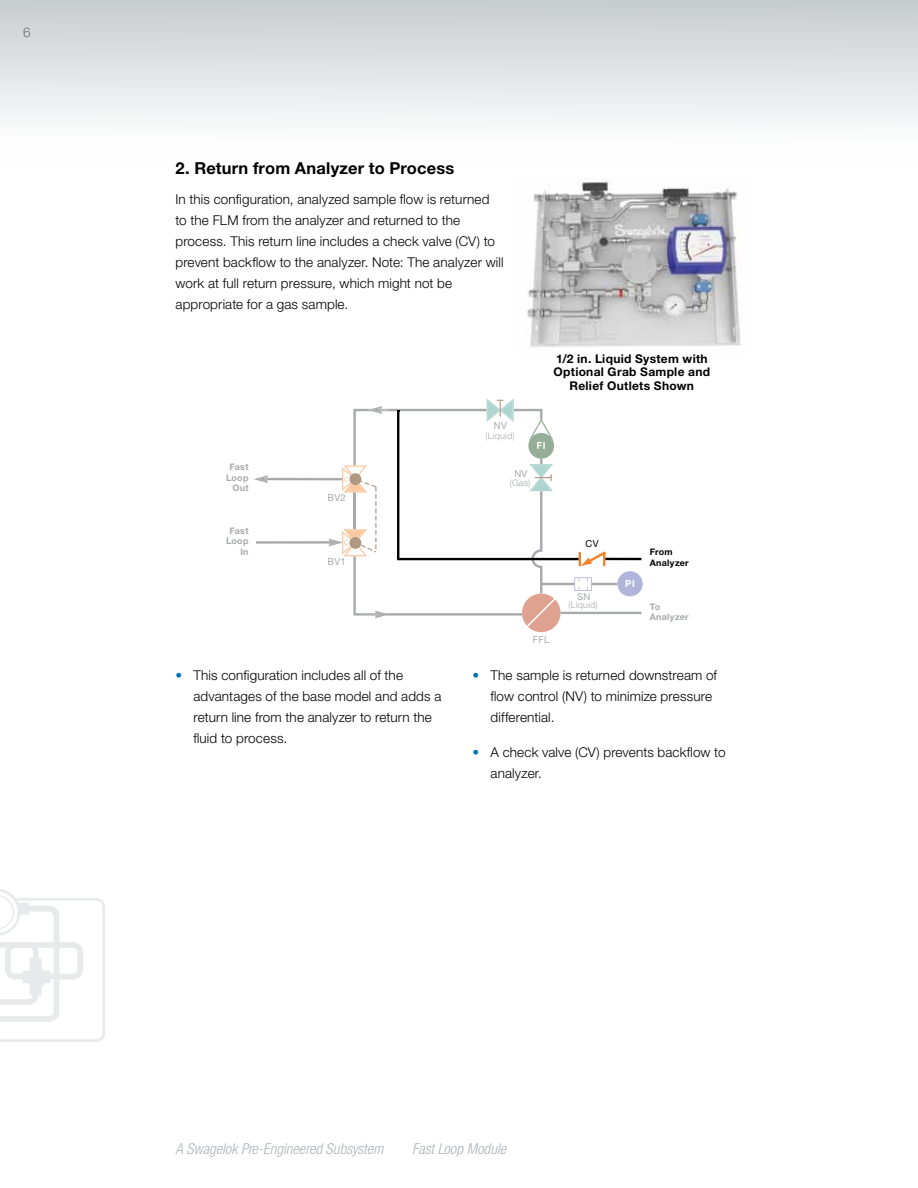
<style>
.page{position:relative;width:918px;height:1188px;background:#fff}
.page>*{position:absolute;margin:0;border:0;box-sizing:border-box;transform-origin:0 0}
.t1{font:700 16.5px "Helvetica Neue LT Std";letter-spacing:.01em;color:#000}
.t2{font:italic 300 condensed 15px "Helvetica Neue LT Std";color:#acb4ba}
.t3{font:300 13.5px/21px "Helvetica Neue LT Std";letter-spacing:.01em;color:#000}
.t4{font:300 13.5px "Helvetica Neue LT Std";color:#6a747b}
.t5{font:700 12px/13.5px "Helvetica Neue LT Std";letter-spacing:.025em;color:#000;text-align:center}
.t6{font:9.6px "Helvetica Neue LT Std";letter-spacing:.025em;color:#a7a9ac}
.t7{font:700 9.6px "Helvetica Neue LT Std";color:#fff}
.t8{font:9.6px "Helvetica Neue LT Std";color:#000}
.t9{font:700 9px/10.5px "Helvetica Neue LT Std";letter-spacing:.03em;color:#a7a9ac;text-align:right}
.t10{font:300 9px "Helvetica Neue LT Std";letter-spacing:.025em;color:#a7a9ac}
.t11{font:700 9px/10.5px "Helvetica Neue LT Std";letter-spacing:.03em;color:#000}
.t12{font:7.2px "Helvetica Neue LT Std";color:#fbc89f}
.s1{color:#0070af}
</style>
<div class="page">
<div style="left:0;top:0;width:918px;height:162px;background:linear-gradient(to bottom,#c8cccf,#fff)"></div>
<svg style="left:254px;top:398px;width:388px;height:234px"></svg>
<div style="left:537px;top:442px;width:8px;height:7px;background:#95ae97"></div>
<svg style="left:0;top:889px;width:105px;height:153px"></svg>
<img style="left:527px;top:181px;width:215px;height:167px">
<p class="t4" style="left:23px;top:24px;width:9px">6</p>
<p class="t1" style="left:176px;top:158px;width:280px">2. Return from Analyzer to Process</p>
<p class="t3" style="left:176px;top:188px;width:330px">In this configuration, analyzed sample flow is returned to the FLM from the analyzer and returned to the process. This return line includes a check valve (CV) to prevent backflow to the analyzer. Note: The analyzer will work at full return pressure, which might not be appropriate for a gas sample.</p>
<p class="t9" style="left:226px;top:461px;width:24px">Fast<br>Loop<br>Out</p>
<p class="t9" style="left:226px;top:525px;width:24px">Fast<br>Loop<br>In</p>
<p class="t12" style="left:344px;top:475px;width:7px">C</p>
<p class="t6" style="left:328px;top:491px;width:20px">BV2</p>
<p class="t12" style="left:344px;top:538px;width:7px">C</p>
<p class="t6" style="left:328px;top:556px;width:20px">BV1</p>
<p class="t5" style="left:554px;top:351px;width:158px">1/2 in. Liquid System with<br>Optional Grab Sample and<br>Relief Outlets Shown</p>
<p class="t6" style="left:494px;top:420px;width:15px">NV</p>
<p class="t10" style="left:486px;top:430px;width:31px">(Liquid)</p>
<p class="t6" style="left:514px;top:468px;width:15px">NV</p>
<p class="t7" style="left:537px;top:439px;width:11px">FI</p>
<p class="t10" style="left:510px;top:478px;width:22px">(Gas)</p>
<p class="t8" style="left:586px;top:538px;width:15px">CV</p>
<p class="t6" style="left:577px;top:591px;width:15px">SN</p>
<p class="t10" style="left:569px;top:600px;width:31px">(Liquid)</p>
<p class="t7" style="left:625px;top:577px;width:11px">PI</p>
<p class="t11" style="left:650px;top:547px;width:41px">From<br>Analyzer</p>
<p class="t9" style="left:650px;top:601px;width:41px;text-align:left">To<br>Analyzer</p>
<p class="t6" style="left:533px;top:633px;width:18px">FFL</p>
<p class="t3" style="left:193px;top:665px;width:249px;text-indent:-18px"><span class="s1">•</span> This configuration includes all of the advantages of the base model and adds a return line from the analyzer to return the fluid to process.</p>
<p class="t3" style="left:490px;top:665px;width:228px;text-indent:-18px"><span class="s1">•</span> The sample is returned downstream of flow control (NV) to minimize pressure differential.</p>
<p class="t3" style="left:490px;top:741px;width:237px;text-indent:-18px"><span class="s1">•</span> A check valve (CV) prevents backflow to analyzer.</p>
<p class="t2" style="left:176px;top:1140px;width:209px">A Swagelok Pre-Engineered Subsystem</p>
<p class="t2" style="left:412px;top:1140px;width:95px">Fast Loop Module</p>
</div>
